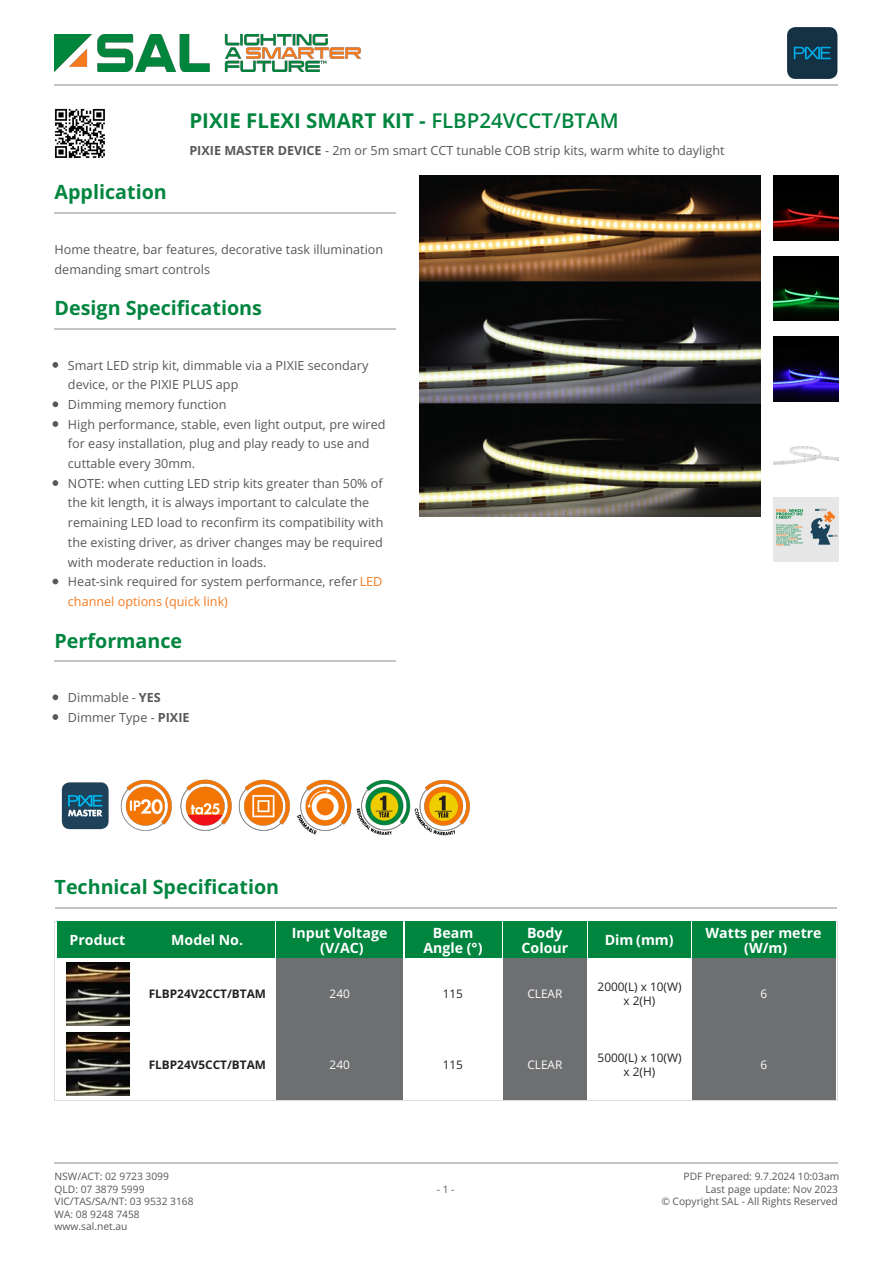
<style>
.page{position:relative;width:893px;height:1263px;background:#fff}
.page>*{position:absolute;margin:0;border:0;box-sizing:border-box;transform-origin:0 0}
.t1{font:700 20.55px "Open Sans";color:#00853f}
.t2{font:700 19.65px "Open Sans";color:#00853f}
.t3{font:700 14.25px/14.2px "Open Sans";color:#fff;text-align:center}
.t4{font:12.6px/19.6px "Open Sans";color:#585858}
.t5{font:11.85px/14.2px "Open Sans";color:#222;text-align:center}
.t6{font:700 11.85px "Open Sans";color:#222}
.t7{font:11.85px "Open Sans";color:#fff}
.t8{font:10.2px/12.6px "Open Sans";color:#585858}
.s1{font-weight:600}
.s2{font-weight:700}
.s3{color:#f47b20}
</style>
<div class="page">
<img style="left:55px;top:108px;width:50px;height:50px">
<hr style="left:55px;top:212px;width:341px;height:2px;background:#c4c4c4">
<hr style="left:55px;top:328px;width:341px;height:1px;background:#c4c4c4">
<hr style="left:55px;top:660px;width:341px;height:2px;background:#c4c4c4">
<svg style="left:53px;top:362px;width:5px;height:6px"></svg>
<svg style="left:53px;top:402px;width:5px;height:5px"></svg>
<svg style="left:53px;top:421px;width:5px;height:6px"></svg>
<svg style="left:53px;top:480px;width:5px;height:6px"></svg>
<svg style="left:53px;top:579px;width:5px;height:5px"></svg>
<svg style="left:53px;top:695px;width:5px;height:5px"></svg>
<svg style="left:53px;top:714px;width:5px;height:6px"></svg>
<img style="left:419px;top:176px;width:341px;height:341px">
<img style="left:773px;top:176px;width:65px;height:64px">
<img style="left:773px;top:256px;width:65px;height:65px">
<img style="left:773px;top:337px;width:65px;height:64px">
<img style="left:773px;top:446px;width:65px;height:19px">
<img style="left:773px;top:497px;width:65px;height:65px">
<img style="left:61px;top:779px;width:409px;height:57px">
<hr style="left:55px;top:921px;width:783px;height:1px;background:#ddd">
<hr style="left:55px;top:1100px;width:783px;height:1px;background:#ddd">
<hr style="left:55px;top:921px;width:1px;height:180px;background:#ddd">
<hr style="left:837px;top:921px;width:1px;height:180px;background:#ddd">
<hr style="left:55px;top:907px;width:781px;height:1px;background:#c4c4c4">
<div style="left:57px;top:922px;width:81px;height:36px;background:#00853f"></div>
<div style="left:140px;top:922px;width:135px;height:36px;background:#00853f"></div>
<div style="left:277px;top:922px;width:126px;height:36px;background:#00853f"></div>
<div style="left:404px;top:922px;width:97px;height:36px;background:#00853f"></div>
<div style="left:503px;top:922px;width:83px;height:36px;background:#00853f"></div>
<div style="left:588px;top:922px;width:102px;height:36px;background:#00853f"></div>
<div style="left:692px;top:922px;width:143px;height:36px;background:#00853f"></div>
<div style="left:277px;top:958px;width:126px;height:71px;background:#6e6f71"></div>
<div style="left:503px;top:958px;width:83px;height:71px;background:#6e6f71"></div>
<div style="left:692px;top:958px;width:143px;height:71px;background:#6e6f71"></div>
<div style="left:277px;top:1029px;width:126px;height:71px;background:#6e6f71"></div>
<div style="left:503px;top:1029px;width:83px;height:71px;background:#6e6f71"></div>
<div style="left:692px;top:1029px;width:143px;height:71px;background:#6e6f71"></div>
<img style="left:66px;top:962px;width:63px;height:63px">
<img style="left:66px;top:1033px;width:63px;height:63px">
<hr style="left:55px;top:84px;width:783px;height:2px;background:#c4c4c4">
<img style="left:55px;top:34px;width:305px;height:38px">
<img style="left:787px;top:28px;width:51px;height:50px">
<hr style="left:55px;top:1162px;width:783px;height:1px;background:#c4c4c4">
<h1 class="t1" style="left:189px;top:112px;width:431px">PIXIE FLEXI SMART KIT - <span class="s1">FLBP24VCCT/BTAM</span></h1>
<p class="t4" style="left:189px;top:142px;width:537px"><span class="s2">PIXIE MASTER DEVICE</span> - 2m or 5m smart CCT tunable COB strip kits, warm white to daylight</p>
<h2 class="t2" style="left:55px;top:184px;width:114px">Application</h2>
<p class="t4" style="left:55px;top:241px;width:330px">Home theatre, bar features, decorative task illumination demanding smart controls</p>
<h2 class="t2" style="left:55px;top:300px;width:209px">Design Specifications</h2>
<p class="t4" style="left:68px;top:357px;width:319px">Smart LED strip kit, dimmable via a PIXIE secondary device, or the PIXIE PLUS app<br>Dimming memory function<br>High performance, stable, even light output, pre wired for easy installation, plug and play ready to use and cuttable every 30mm.<br>NOTE: when cutting LED strip kits greater than 50% of the kit length, it is always important to calculate the remaining LED load to reconfirm its compatibility with the existing driver, as driver changes may be required with moderate reduction in loads.<br>Heat-sink required for system performance, refer <span class="s3">LED channel options (quick link)</span></p>
<h2 class="t2" style="left:55px;top:633px;width:129px">Performance</h2>
<p class="t4" style="left:68px;top:689px;width:123px">Dimmable - <span class="s2">YES<br></span>Dimmer Type - <span class="s2">PIXIE</span></p>
<h2 class="t2" style="left:55px;top:879px;width:226px">Technical Specification</h2>
<p class="t3" style="left:70px;top:935px;width:57px">Product</p>
<p class="t3" style="left:171px;top:935px;width:73px">Model No.</p>
<p class="t3" style="left:292px;top:928px;width:97px">Input Voltage (V/AC)</p>
<p class="t3" style="left:423px;top:928px;width:60px">Beam<br>Angle (°)</p>
<p class="t3" style="left:521px;top:928px;width:48px">Body<br>Colour</p>
<p class="t3" style="left:604px;top:935px;width:70px">Dim (mm)</p>
<p class="t3" style="left:705px;top:928px;width:118px">Watts per metre (W/m)</p>
<p class="t6" style="left:149px;top:989px;width:119px">FLBP24V2CCT/BTAM</p>
<p class="t7" style="left:329px;top:989px;width:22px">240</p>
<p class="t5" style="left:443px;top:988px;width:22px">115</p>
<p class="t7" style="left:527px;top:989px;width:36px">CLEAR</p>
<p class="t5" style="left:597px;top:981px;width:85px">2000(L) x 10(W) x 2(H)</p>
<p class="t7" style="left:760px;top:989px;width:8px">6</p>
<p class="t6" style="left:149px;top:1060px;width:119px">FLBP24V5CCT/BTAM</p>
<p class="t7" style="left:329px;top:1060px;width:22px">240</p>
<p class="t5" style="left:443px;top:1059px;width:22px">115</p>
<p class="t7" style="left:527px;top:1060px;width:36px">CLEAR</p>
<p class="t5" style="left:597px;top:1052px;width:85px">5000(L) x 10(W) x 2(H)</p>
<p class="t7" style="left:760px;top:1060px;width:8px">6</p>
<p class="t8" style="left:55px;top:1171px;width:141px">NSW/ACT: 02 9723 3099<br>QLD: 07 3879 5999<br>VIC/TAS/SA/NT: 03 9532 3168<br>WA: 08 9248 7458 www.sal.net.au</p>
<p class="t8" style="left:437px;top:1184px;width:19px">- 1 -</p>
<p class="t8" style="left:661px;top:1171px;width:179px;text-align:right">PDF Prepared: 9.7.2024 10:03am<br>Last page update: Nov 2023<br>© Copyright SAL - All Rights Reserved</p>
</div>
